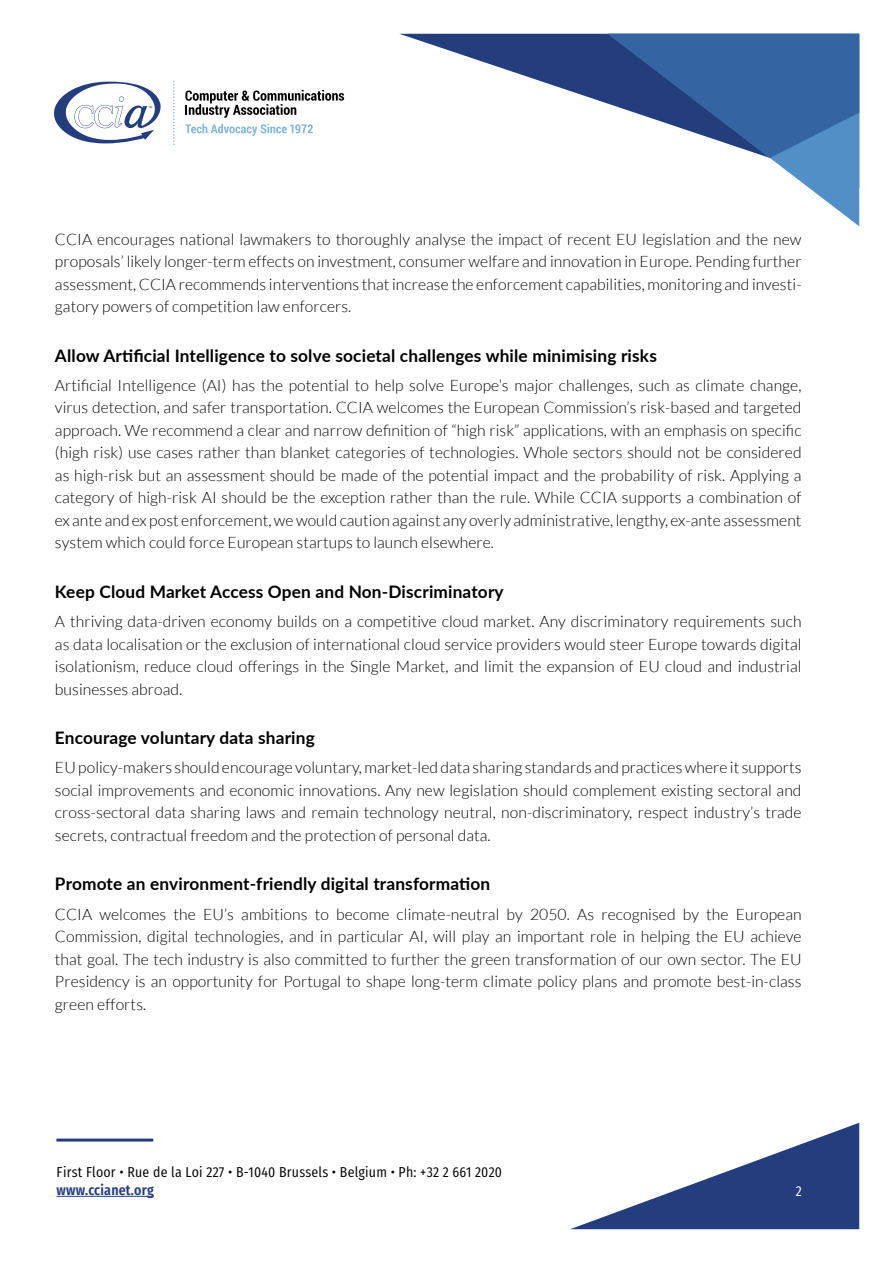
<style>
.page{position:relative;width:893px;height:1263px;background:#fff}
.page>*{position:absolute;margin:0;border:0;box-sizing:border-box;transform-origin:0 0}
.Body_Header_1{font:700 17.25px "Lato";letter-spacing:.01em;color:#000}
.New_Body{font:300 15.75px/22.5px "Lato";letter-spacing:.005em;color:#000;text-align:justify}
.Footer_Final{font:14.4px/18px "Fira Sans Condensed";letter-spacing:.015em;color:#000}
.Footer_Final-2{font:14.4px "Fira Sans Condensed";color:#fff}
.s1{font-weight:600;color:#233d7d}
</style>
<div class="page">
<svg style="left:54px;top:82px;width:107px;height:61px"></svg>
<svg style="left:173px;top:81px;width:2px;height:64px"></svg>
<svg style="left:185px;top:90px;width:159px;height:28px"></svg>
<svg style="left:185px;top:124px;width:128px;height:12px"></svg>
<svg style="left:571px;top:1123px;width:288px;height:106px"></svg>
<svg style="left:400px;top:34px;width:208px;height:70px"></svg>
<svg style="left:770px;top:158px;width:89px;height:68px"></svg>
<svg style="left:608px;top:34px;width:251px;height:124px;background:#4f75aa"></svg>
<hr style="left:56px;top:1138px;width:97px;height:3px;background:#233d7d">
<hr style="left:56px;top:1196px;width:98px;height:1px;background:#233d7d">
<p class="New_Body" style="left:55px;top:228px;width:748px">CCIA encourages national lawmakers to thoroughly analyse the impact of recent EU legislation and the new proposals’ likely longer-term effects on investment, consumer welfare and innovation in Europe. Pending further assessment, CCIA recommends interventions that increase the enforcement capabilities, monitoring and investi&shy;gatory powers of competition law enforcers.</p>
<p class="Body_Header_1" style="left:55px;top:343px;width:603px">Allow Artificial Intelligence to solve societal challenges while minimising risks</p>
<p class="New_Body" style="left:55px;top:374px;width:748px">Artificial Intelligence (AI) has the potential to help solve Europe’s major challenges, such as climate change, virus detection, and safer transportation. CCIA welcomes the European Commission’s risk-based and targeted approach. We recommend a clear and narrow definition of “high risk” applications, with an emphasis on specific (high risk) use cases rather than blanket categories of technologies. Whole sectors should not be considered as high-risk but an assessment should be made of the potential impact and the probability of risk. Applying a category of high-risk AI should be the exception rather than the rule. While CCIA supports a combination of ex ante and ex post enforcement, we would caution against any overly administrative, lengthy, ex-ante assessment system which could force European startups to launch elsewhere.</p>
<p class="Body_Header_1" style="left:55px;top:579px;width:450px">Keep Cloud Market Access Open and Non-Discriminatory</p>
<p class="New_Body" style="left:55px;top:610px;width:748px">A thriving data-driven economy builds on a competitive cloud market. Any discriminatory requirements such as data localisation or the exclusion of international cloud service providers would steer Europe towards digital isolationism, reduce cloud offerings in the Single Market, and limit the expansion of EU cloud and industrial businesses abroad.</p>
<p class="Body_Header_1" style="left:55px;top:725px;width:261px">Encourage voluntary data sharing</p>
<p class="New_Body" style="left:55px;top:756px;width:748px">EU policy-makers should encourage voluntary, market-led data sharing standards and practices where it supports social improvements and economic innovations. Any new legislation should complement existing sectoral and cross-sectoral data sharing laws and remain technology neutral, non-discriminatory, respect industry’s trade secrets, contractual freedom and the protection of personal data.</p>
<p class="Body_Header_1" style="left:55px;top:871px;width:437px">Promote an environment-friendly digital transformation</p>
<p class="New_Body" style="left:55px;top:903px;width:748px">CCIA welcomes the EU’s ambitions to become climate-neutral by 2050. As recognised by the European Commission, digital technologies, and in particular AI, will play an important role in helping the EU achieve that goal. The tech industry is also committed to further the green transformation of our own sector. The EU Presidency is an opportunity for Portugal to shape long-term climate policy plans and promote best-in-class green efforts.</p>
<p class="Footer_Final" style="left:56px;top:1161px;width:447px">First Floor • Rue de la Loi 227 • B-1040 Brussels • Belgium • Ph: +32 2 661 2020 <span class="s1">www.ccianet.org</span></p>
<p class="Footer_Final-2" style="left:796px;top:1177px;width:8px">2</p>
</div>
